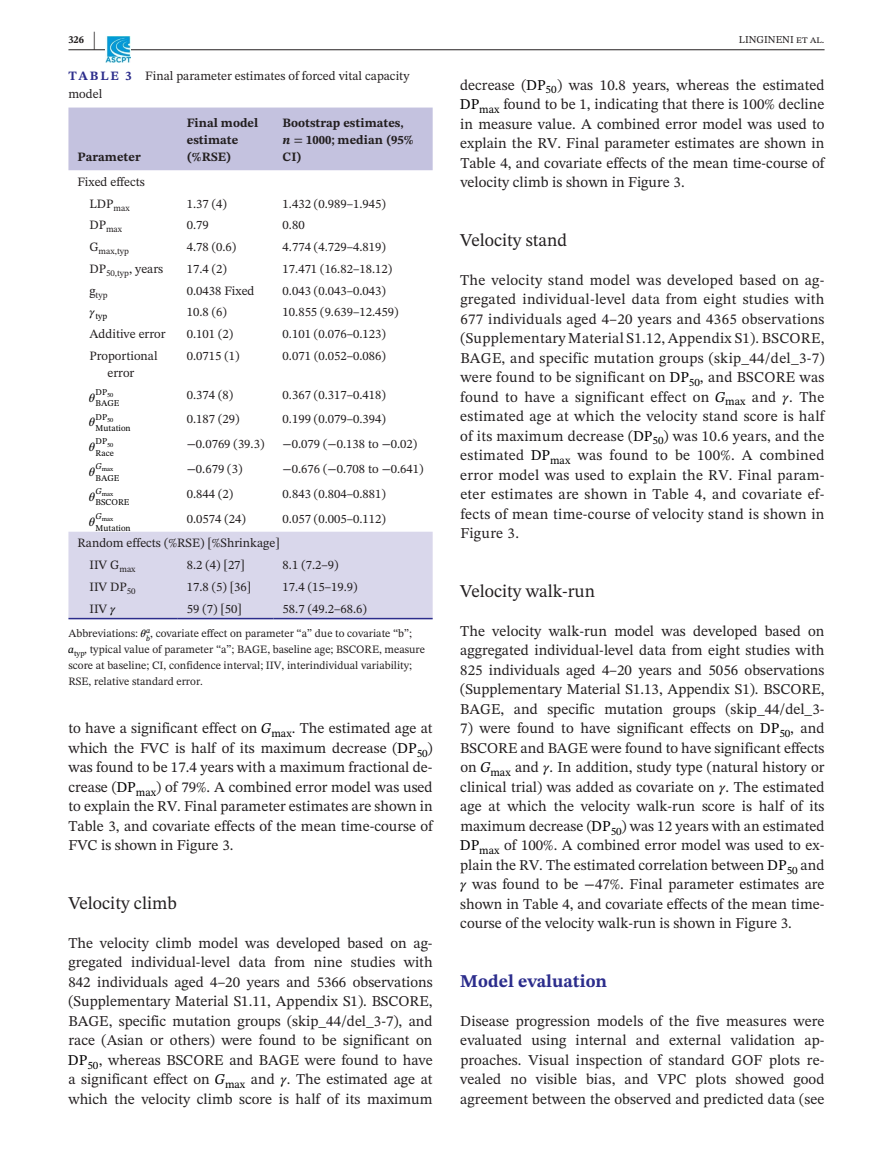
<style>
.page{position:relative;width:893px;height:1174px;background:#fff}
.page>*{position:absolute;margin:0;border:0;box-sizing:border-box;transform-origin:0 0}
.t1{font:18px "STIX Two Text";color:#231f20}
.t2{font:700 18px "STIX Two Text";color:#2c2d8c}
.t3{font:15px/19.5px "STIX Two Text";color:#231f20;text-align:justify}
.t4{font:12.75px/21.8px "STIX Two Text";color:#231f20}
.t5{font:700 12.75px/17.2px "STIX Two Text";color:#231f20}
.t6{font:italic 12.75px "STIX Math";color:#000}
.t7{font:11.25px/15.8px "STIX Two Text";color:#231f20}
.t8{font:10.5px "STIX Two Text";color:#231f20}
.t9{font:700 10.5px "STIX Two Text";color:#231f20}
.t10{font:8.85px/11.4px "STIX Two Text";color:#000}
.t11{font:8.85px "STIX Two Text";color:#231f20}
.t12{font:6.3px "STIX Two Text";color:#000}
.s1{font-size:21px}
.s2{font-weight:700;color:#2c2d8c}
.s3{font-style:italic}
.s4{font-weight:400}
.s5{font-family:"STIX Math";font-style:italic;color:#000}
.s6{font-style:italic;color:#000}
.s7{color:#000}
</style>
<div class="page">
<hr style="left:68px;top:49px;width:756px;height:1px;background:#231f20">
<img style="left:105px;top:37px;width:26px;height:25px">
<div style="left:68px;top:108px;width:365px;height:62px;background:#c4c2df"></div>
<div style="left:68px;top:532px;width:365px;height:86px;background:#d9d7eb"></div>
<hr style="left:68px;top:618px;width:110px;height:1px;background:#2c2d8c">
<hr style="left:178px;top:618px;width:96px;height:1px;background:#2c2d8c">
<hr style="left:274px;top:618px;width:159px;height:1px;background:#2c2d8c">
<p class="t9" style="left:68px;top:32px;width:29px">326 <span class="s1">|</span></p>
<p class="t8" style="left:739px;top:32px;width:87px">LINGINENI et al.</p>
<p class="t4" style="left:68px;top:66px;width:343px;line-height:18px"><span class="s2">TABLE 3</span> Final parameter estimates of forced vital capacity model</p>
<p class="t5" style="left:77px;top:148px;width:65px">Parameter</p>
<p class="t4" style="left:77px;top:171px;width:69px;text-align:center">Fixed effects<br>LDP<sub>max</sub></p>
<p class="t5" style="left:187px;top:114px;width:73px">Final model estimate (%RSE)</p>
<p class="t5" style="left:283px;top:114px;width:132px">Bootstrap estimates, <span class="s3">n</span> <span class="s4">=</span> 1000; median (95%<br>CI)</p>
<p class="t4" style="left:187px;top:192px;width:42px">1.37 (4)</p>
<p class="t4" style="left:283px;top:192px;width:105px">1.432 (0.989–1.945)</p>
<p class="t11" style="left:89px;top:223px;width:34px"><sup>DP</sup>max</p>
<p class="t4" style="left:187px;top:214px;width:24px">0.79</p>
<p class="t4" style="left:283px;top:214px;width:24px">0.80</p>
<p class="t11" style="left:89px;top:245px;width:41px"><sup>G</sup>max,typ</p>
<p class="t4" style="left:187px;top:236px;width:51px">4.78 (0.6)</p>
<p class="t4" style="left:283px;top:236px;width:105px">4.774 (4.729–4.819)</p>
<p class="t4" style="left:89px;top:258px;width:75px">DP<sub>50,typ</sub>, years</p>
<p class="t4" style="left:187px;top:258px;width:42px">17.4 (2)</p>
<p class="t4" style="left:283px;top:258px;width:111px">17.471 (16.82–18.12)</p>
<p class="t11" style="left:89px;top:288px;width:20px"><sup>g</sup>typ</p>
<p class="t4" style="left:187px;top:279px;width:69px">0.0438 Fixed</p>
<p class="t4" style="left:283px;top:279px;width:105px">0.043 (0.043–0.043)</p>
<p class="t10" style="left:89px;top:311px;width:20px"><sup>𝛾</sup>typ</p>
<p class="t4" style="left:187px;top:301px;width:42px">10.8 (6)</p>
<p class="t4" style="left:283px;top:301px;width:117px">10.855 (9.639–12.459)</p>
<p class="t4" style="left:89px;top:323px;width:78px">Additive error</p>
<p class="t4" style="left:187px;top:323px;width:48px">0.101 (2)</p>
<p class="t4" style="left:283px;top:323px;width:105px">0.101 (0.076–0.123)</p>
<p class="t4" style="left:89px;top:347px;width:70px;line-height:17.2px;text-align:center">Proportional error</p>
<p class="t4" style="left:187px;top:344px;width:54px">0.0715 (1)</p>
<p class="t4" style="left:283px;top:344px;width:105px">0.071 (0.052–0.086)</p>
<p class="t6" style="left:89px;top:390px;width:8px">𝜃</p>
<p class="t10" style="left:96px;top:387px;width:25px">DP<sub>50<br></sub>BAGE</p>
<p class="t4" style="left:187px;top:383px;width:48px">0.374 (8)</p>
<p class="t4" style="left:283px;top:383px;width:105px">0.367 (0.317–0.418)</p>
<p class="t6" style="left:89px;top:414px;width:8px">𝜃</p>
<p class="t10" style="left:96px;top:411px;width:37px;line-height:11.9px">DP<sub>50<br></sub>Mutation</p>
<p class="t4" style="left:187px;top:408px;width:54px">0.187 (29)</p>
<p class="t4" style="left:283px;top:408px;width:105px">0.199 (0.079–0.394)</p>
<p class="t6" style="left:89px;top:439px;width:8px">𝜃</p>
<p class="t10" style="left:96px;top:436px;width:20px">DP<sub>50<br></sub>Race</p>
<p class="t4" style="left:187px;top:433px;width:79px">−0.0769 (39.3)</p>
<p class="t4" style="left:283px;top:433px;width:136px">−0.079 (−0.138 to −0.02)</p>
<p class="t6" style="left:89px;top:464px;width:8px">𝜃</p>
<p class="t12" style="left:96px;top:466px;width:19px"><sup>G</sup>max</p>
<p class="t10" style="left:96px;top:472px;width:25px">BAGE</p>
<p class="t4" style="left:187px;top:457px;width:57px">−0.679 (3)</p>
<p class="t4" style="left:283px;top:457px;width:142px">−0.676 (−0.708 to −0.641)</p>
<p class="t12" style="left:96px;top:491px;width:19px"><sup>G</sup>max</p>
<p class="t10" style="left:96px;top:497px;width:35px">BSCORE</p>
<p class="t6" style="left:89px;top:489px;width:8px">𝜃</p>
<p class="t4" style="left:187px;top:482px;width:48px">0.844 (2)</p>
<p class="t4" style="left:283px;top:482px;width:105px">0.843 (0.804–0.881)</p>
<p class="t12" style="left:96px;top:516px;width:19px"><sup>G</sup>max</p>
<p class="t10" style="left:96px;top:522px;width:37px">Mutation</p>
<p class="t4" style="left:187px;top:507px;width:61px">0.0574 (24)</p>
<p class="t4" style="left:283px;top:507px;width:105px">0.057 (0.005–0.112)</p>
<p class="t4" style="left:89px;top:532px;width:192px;text-indent:-12px">Random effects (%RSE) [%Shrinkage]<br>IIV G<sub>max</sub></p>
<p class="t6" style="left:89px;top:514px;width:8px">𝜃</p>
<p class="t4" style="left:187px;top:554px;width:60px">8.2 (4) [27]</p>
<p class="t4" style="left:283px;top:554px;width:57px">8.1 (7.2–9)</p>
<p class="t4" style="left:89px;top:575px;width:48px">IIV DP<sub>50</sub></p>
<p class="t4" style="left:187px;top:575px;width:66px">17.8 (5) [36]</p>
<p class="t4" style="left:283px;top:575px;width:76px">17.4 (15–19.9)</p>
<p class="t4" style="left:89px;top:597px;width:28px">IIV <span class="s5">𝛾</span></p>
<p class="t4" style="left:187px;top:597px;width:57px">59 (7) [50]</p>
<p class="t4" style="left:283px;top:597px;width:86px">58.7 (49.2–68.6)</p>
<p class="t7" style="left:68px;top:625px;width:83px">Abbreviations: <span class="s5">𝜃</span><sup>a</sup></p>
<p class="t7" style="left:68px;top:625px;width:358px;text-indent:78px"><sub>b</sub>, covariate effect on parameter “a” due to covariate “b”; <span class="s6">a</span><sub>typ</sub>, typical value of parameter “a”; BAGE, baseline age; BSCORE, measure score at baseline; CI, confidence interval; IIV, interindividual variability; RSE, relative standard error.</p>
<p class="t3" style="left:68px;top:718px;width:366px">to have a significant effect on <span class="s6">G</span><sub>max</sub>. The estimated age at which the FVC is half of its maximum decrease (<span class="s7">DP</span><sub>50</sub>) was found to be 17.4 years with a maximum fractional de&shy;crease (<span class="s7">DP</span><sub>max</sub>) of 79%. A combined error model was used to explain the RV. Final parameter estimates are shown in Table 3, and covariate effects of the mean time-course of FVC is shown in Figure 3.</p>
<p class="t1" style="left:68px;top:890px;width:110px">Velocity climb</p>
<p class="t3" style="left:68px;top:933px;width:366px">The velocity climb model was developed based on ag&shy;gregated individual-level data from nine studies with 842 individuals aged 4–20 years and 5366 observations (Supplementary Material S1.11, Appendix S1). BSCORE, BAGE, specific mutation groups (skip_44/del_3-7), and race (Asian or others) were found to be significant on <span class="s7">DP</span><sub>50</sub>, whereas BSCORE and BAGE were found to have a significant effect on <span class="s6">G</span><sub>max</sub> and <span class="s5">𝛾</span>. The estimated age at which the velocity climb score is half of its maximum</p>
<p class="t3" style="left:460px;top:75px;width:366px">decrease (<span class="s7">DP</span><sub>50</sub>) was 10.8 years, whereas the estimated <span class="s7">DP</span><sub>max</sub> found to be 1, indicating that there is 100% decline in measure value. A combined error model was used to explain the RV. Final parameter estimates are shown in Table 4, and covariate effects of the mean time-course of velocity climb is shown in Figure 3.</p>
<p class="t1" style="left:460px;top:227px;width:109px">Velocity stand</p>
<p class="t3" style="left:460px;top:270px;width:366px">The velocity stand model was developed based on ag&shy;gregated individual-level data from eight studies with 677 individuals aged 4–20 years and 4365 observations (Supplementary Material S1.12, Appendix S1). BSCORE, BAGE, and specific mutation groups (skip_44/del_3-7) were found to be significant on <span class="s7">DP</span><sub>50</sub>, and BSCORE was found to have a significant effect on <span class="s6">G</span><sub>max</sub> and <span class="s5">𝛾</span>. The estimated age at which the velocity stand score is half of its maximum decrease (<span class="s7">DP</span><sub>50</sub>) was 10.6 years, and the estimated <span class="s7">DP</span><sub>max</sub> was found to be 100%. A combined error model was used to explain the RV. Final param&shy;eter estimates are shown in Table 4, and covariate ef&shy;fects of mean time-course of velocity stand is shown in Figure 3.</p>
<p class="t1" style="left:460px;top:578px;width:136px">Velocity walk-run</p>
<p class="t3" style="left:460px;top:621px;width:366px">The velocity walk-run model was developed based on aggregated individual-level data from eight studies with 825 individuals aged 4–20 years and 5056 observations (Supplementary Material S1.13, Appendix S1). BSCORE, BAGE, and specific mutation groups (skip_44/del_3-</p>
<p class="t3" style="left:460px;top:718px;width:366px">7) were found to have significant effects on <span class="s7">DP</span><sub>50</sub>, and BSCORE and BAGE were found to have significant effects on <span class="s6">G</span><sub>max</sub> and <span class="s5">𝛾</span>. In addition, study type (natural history or clinical trial) was added as covariate on <span class="s5">𝛾</span>. The estimated age at which the velocity walk-run score is half of its maximum decrease (<span class="s7">DP</span><sub>50</sub>) was 12 years with an estimated <span class="s7">DP</span><sub>max</sub> of 100%. A combined error model was used to ex&shy;plain the RV. The estimated correlation between <span class="s7">DP</span><sub>50</sub> and <span class="s5">𝛾</span> was found to be −47%. Final parameter estimates are shown in Table 4, and covariate effects of the mean time&shy;course of the velocity walk-run is shown in Figure 3.</p>
<p class="t2" style="left:460px;top:968px;width:148px">Model evaluation</p>
<p class="t3" style="left:460px;top:1011px;width:366px">Disease progression models of the five measures were evaluated using internal and external validation ap&shy;proaches. Visual inspection of standard GOF plots re&shy;vealed no visible bias, and VPC plots showed good agreement between the observed and predicted data (see</p>
</div>
